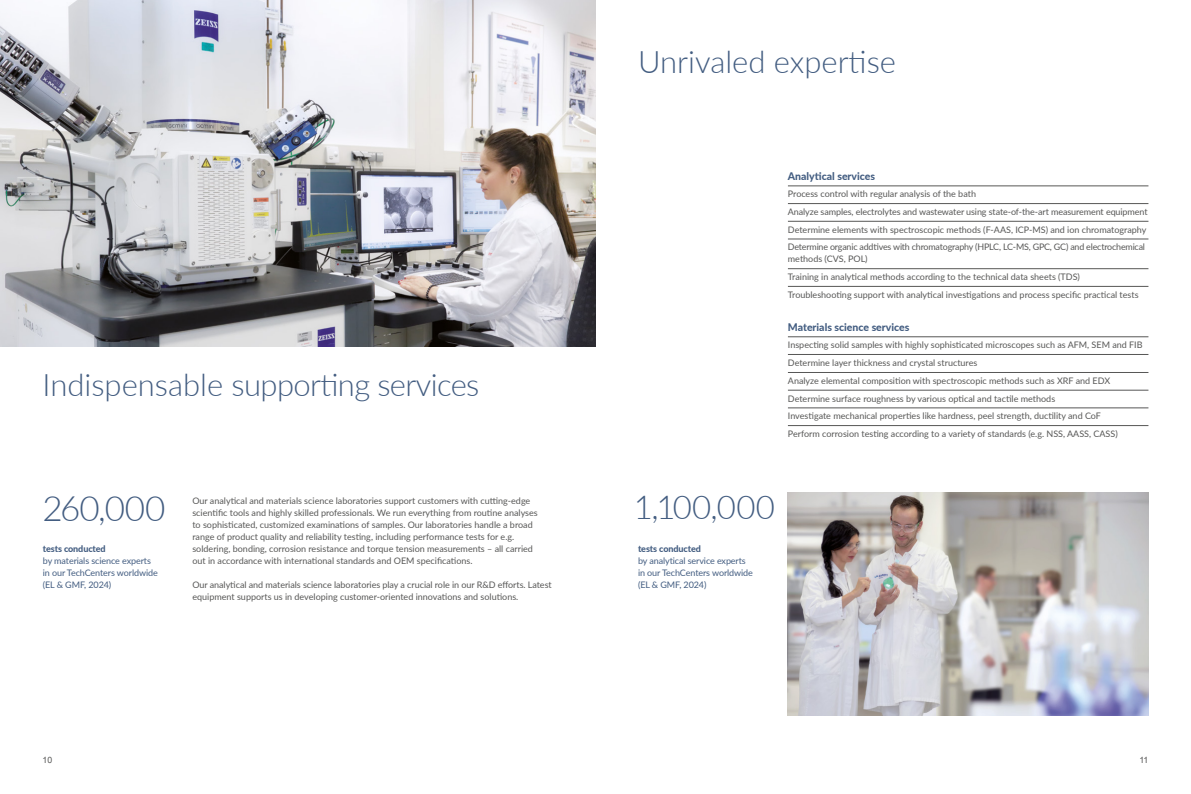
<style>
.page{position:relative;width:1191px;height:794px;background:#fff}
.page>*{position:absolute;margin:0;border:0;box-sizing:border-box;transform-origin:0 0}
.t1{font:300 35px "Lato";letter-spacing:-.015em;color:#435d81}
.t2{font:300 33px "Lato";letter-spacing:.01em;color:#435d81}
.t3{font:300 31px "Lato";letter-spacing:-.02em;color:#435d81}
.t4{font:300 31px "Lato";color:#435d81}
.t5{font:800 10.5px "Lato";color:#435d81}
.t6{font:9px/12px "Lato";color:#575756}
.t7{font:9px/12px "Lato";letter-spacing:-.01em;color:#435d81}
.t8{font:800 9px "Lato";letter-spacing:-.01em;color:#435d81}
.t9{font:8.7px "Arial";color:#575756}
</style>
<div class="page">
<hr style="left:788px;top:185px;width:360px;height:1px;background:#575756">
<hr style="left:788px;top:286px;width:360px;height:1px;background:#575756">
<hr style="left:788px;top:203px;width:360px;height:1px;background:#575756">
<hr style="left:788px;top:221px;width:360px;height:1px;background:#575756">
<hr style="left:788px;top:239px;width:360px;height:1px;background:#575756">
<hr style="left:788px;top:268px;width:360px;height:1px;background:#575756">
<hr style="left:788px;top:336px;width:360px;height:1px;background:#575756">
<hr style="left:788px;top:354px;width:360px;height:1px;background:#575756">
<hr style="left:788px;top:372px;width:360px;height:1px;background:#575756">
<hr style="left:788px;top:390px;width:360px;height:1px;background:#575756">
<hr style="left:788px;top:408px;width:360px;height:1px;background:#575756">
<hr style="left:788px;top:425px;width:360px;height:1px;background:#575756">
<img style="left:788px;top:492px;width:360px;height:224px">
<img style="left:0;top:0;width:595px;height:346px">
<h3 class="t3" style="left:43px;top:364px;width:438px">Indispensable supporting services</h3>
<h1 class="t1" style="left:43px;top:484px;width:124px">260,000</h1>
<p class="t8" style="left:43px;top:542px;width:64px">tests conducted</p>
<p class="t7" style="left:43px;top:554px;width:116px">by materials science experts in our TechCenters worldwide (EL &amp; GMF, 2024)</p>
<p class="t6" style="left:192px;top:494px;width:347px">Our analytical and materials science laboratories support customers with cutting-edge scientific tools and highly skilled professionals. We run everything from routine analyses to sophisticated, customized examinations of samples. Our laboratories handle a broad range of product quality and reliability testing, including performance tests for e.g. soldering, bonding, corrosion resistance and torque tension measurements – all carried out in accordance with international standards and OEM specifications.</p>
<p class="t6" style="left:192px;top:578px;width:361px">Our analytical and materials science laboratories play a crucial role in our R&amp;D efforts. Latest equipment supports us in developing customer-oriented innovations and solutions.</p>
<h3 class="t4" style="left:638px;top:40px;width:259px">Unrivaled expertise</h3>
<p class="t5" style="left:788px;top:168px;width:89px">Analytical services</p>
<p class="t6" style="left:788px;top:185px;width:361px;line-height:17.7px">Process control with regular analysis of the bath<br>Analyze samples, electrolytes and wastewater using state-of-the-art measurement equipment Determine elements with spectroscopic methods (F-AAS, ICP-MS) and ion chromatography Determine organic addtives with chromatography (HPLC, LC-MS, GPC, GC) and electrochemical</p>
<p class="t6" style="left:788px;top:250px;width:352px;line-height:17.7px">methods (CVS, POL)<br>Training in analytical methods according to the technical data sheets (TDS)<br>Troubleshooting support with analytical investigations and process specific practical tests</p>
<p class="t5" style="left:788px;top:319px;width:123px">Materials science services</p>
<p class="t6" style="left:788px;top:336px;width:356px;line-height:17.8px">Inspecting solid samples with highly sophisticated microscopes such as AFM, SEM and FIB Determine layer thickness and crystal structures<br>Analyze elemental composition with spectroscopic methods such as XRF and EDX Determine surface roughness by various optical and tactile methods<br>Investigate mechanical properties like hardness, peel strength, ductility and CoF<br>Perform corrosion testing according to a variety of standards (e.g. NSS, AASS, CASS)</p>
<h2 class="t2" style="left:634px;top:484px;width:143px">1,100,000</h2>
<p class="t8" style="left:638px;top:542px;width:64px">tests conducted</p>
<p class="t7" style="left:638px;top:554px;width:116px">by analytical service experts in our TechCenters worldwide (EL &amp; GMF, 2024)</p>
<p class="t9" style="left:43px;top:754px;width:11px">10</p>
<p class="t9" style="left:1139px;top:754px;width:11px">11</p>
</div>
